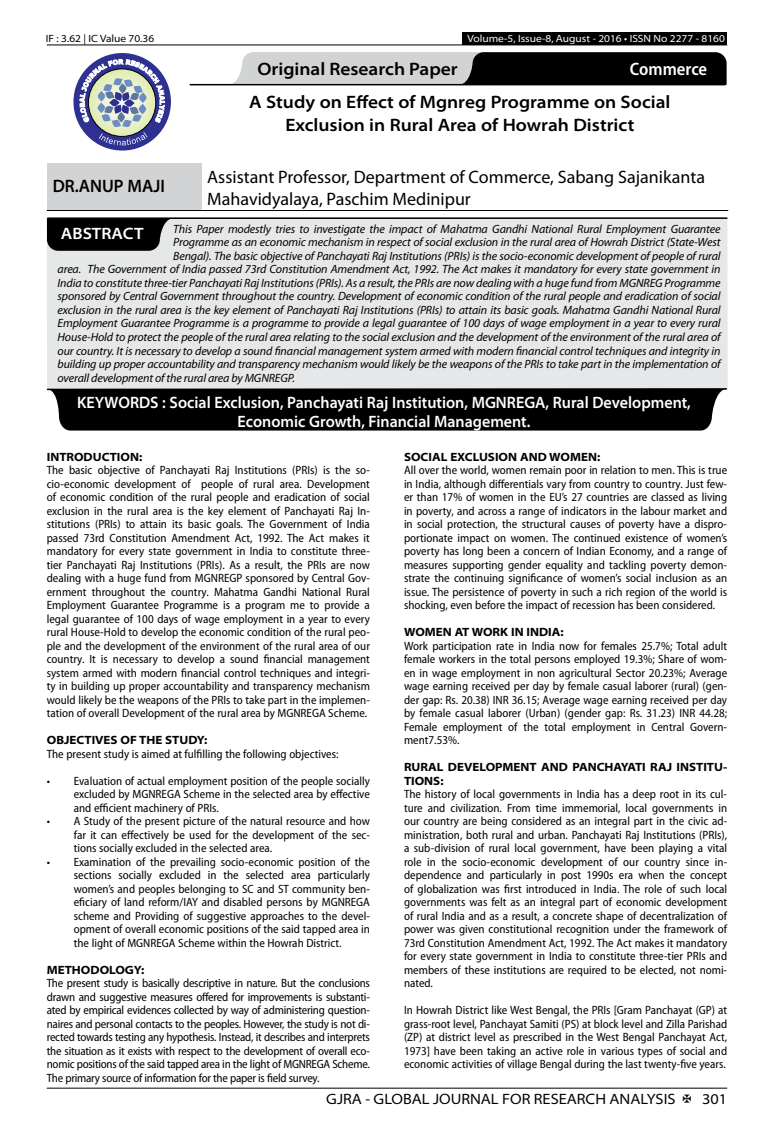
<style>
.page{position:relative;width:774px;height:1136px;background:#fff}
.page>*{position:absolute;margin:0;border:0;box-sizing:border-box;transform-origin:0 0}
.t1{font:600 semi-expanded 18px/23.4px "Myriad Pro";color:#000;text-align:center}
.t2{font:18px/21.6px "Myriad Pro";color:#000}
.t3{font:600 semi-expanded 18px "Myriad Pro";color:#000;scale:.9 1}
.t4{font:600 semi-condensed 18px "Myriad Pro";color:#fff}
.t5{font:600 semi-expanded 16.5px/18.5px "Myriad Pro";color:#fff;text-align:center;scale:.9 1}
.t6{font:600 semi-expanded 16.5px "Myriad Pro";color:#fff}
.t7{font:semi-expanded 15px "Myriad Pro";color:#000}
.t8{font:semi-condensed 12px/13.5px "Myriad Pro";color:#000;text-align:justify}
.t9{font:italic 12px "Myriad Pro";letter-spacing:-.01em;color:#000}
.t10{font:700 semi-expanded 12px/13.5px "Myriad Pro";color:#000}
.t11{font:semi-expanded 10.5px "Myriad Pro";color:#fff}
.t12{font:semi-expanded 10.5px "Myriad Pro";color:#000}
</style>
<div class="page">
<hr style="left:47px;top:1087px;width:680px;height:1px;background:#000">
<div style="left:462px;top:32px;width:265px;height:13px;background:#000"></div>
<hr style="left:47px;top:45px;width:680px;height:1px;background:#000">
<svg style="left:229px;top:52px;width:498px;height:33px;background:#686969"></svg>
<div style="left:73px;top:53px;width:98px;height:97px;background:#2e3092;border-radius:50%"></div>
<svg style="left:80px;top:59px;width:85px;height:86px"></svg>
<div style="left:47px;top:163px;width:154px;height:47px;background:#d1d3d4"></div>
<hr style="left:47px;top:210px;width:154px;height:1px;background:#000">
<hr style="left:201px;top:210px;width:527px;height:1px;background:#000">
<div style="left:47px;top:217px;width:681px;height:171px;background:#e6e7e8"></div>
<hr style="left:48px;top:217px;width:679px;height:2px;background:#000">
<svg style="left:47px;top:218px;width:123px;height:33px;background:#131313"></svg>
<div style="left:46px;top:388px;width:682px;height:42px;background:#000"></div>
<hr style="left:190px;top:84px;width:535px;height:1px;background:#000">
<p class="t12" style="left:46px;top:32px;width:110px">IF : 3.62 | IC Value 70.36</p>
<p class="t11" style="left:467px;top:32px;width:259px">Volume-5, Issue-8, August - 2016 • ISSN No 2277 - 8160</p>
<h1 class="t1" style="left:257px;top:58px;width:202px">Original Research Paper</h1>
<h1 class="t4" style="left:630px;top:59px;width:79px">Commerce</h1>
<h1 class="t1" style="left:249px;top:91px;width:423px">A Study on Effect of Mgnreg Programme on Social<br>Exclusion in Rural Area of Howrah District</h1>
<h1 class="t3" style="left:53px;top:176px;width:126px">DR.ANUP MAJI</h1>
<h1 class="t2" style="left:207px;top:166px;width:499px">Assistant Professor, Department of Commerce, Sabang Sajanikanta<br>Mahavidyalaya, Paschim Medinipur</h1>
<p class="t9" style="left:173px;top:222px;width:549px">This Paper modestly tries to investigate the impact of Mahatma Gandhi National Rural Employment Guarantee</p>
<p class="t9" style="left:173px;top:236px;width:549px">Programme as an economic mechanism in respect of social exclusion in the rural area of Howrah District (State-West</p>
<p class="t9" style="left:173px;top:249px;width:549px">Bengal). The basic objective of Panchayati Raj Institutions (PRIs) is the socio-economic development of people of rural</p>
<p class="t9" style="left:58px;top:263px;width:664px">area. The Government of India passed 73rd Constitution Amendment Act, 1992. The Act makes it mandatory for every state government in</p>
<p class="t9" style="left:58px;top:276px;width:664px">India to constitute three-tier Panchayati Raj Institutions (PRIs). As a result, the PRIs are now dealing with a huge fund from MGNREG Programme</p>
<p class="t9" style="left:58px;top:290px;width:664px">sponsored by Central Government throughout the country. Development of economic condition of the rural people and eradication of social</p>
<p class="t9" style="left:58px;top:303px;width:664px">exclusion in the rural area is the key element of Panchayati Raj Institutions (PRIs) to attain its basic goals. Mahatma Gandhi National Rural</p>
<p class="t9" style="left:58px;top:317px;width:664px">Employment Guarantee Programme is a programme to provide a legal guarantee of 100 days of wage employment in a year to every rural</p>
<p class="t9" style="left:58px;top:330px;width:664px">House-Hold to protect the people of the rural area relating to the social exclusion and the development of the environment of the rural area of</p>
<p class="t9" style="left:58px;top:344px;width:664px">our country. It is necessary to develop a sound financial management system armed with modern financial control techniques and integrity in</p>
<p class="t9" style="left:58px;top:357px;width:664px">building up proper accountability and transparency mechanism would likely be the weapons of the PRIs to take part in the implementation of</p>
<p class="t9" style="left:58px;top:371px;width:239px">overall development of the rural area by MGNREGP.</p>
<h2 class="t6" style="left:61px;top:224px;width:84px">ABSTRACT</h2>
<h2 class="t5" style="left:77px;top:394px;width:683px">KEYWORDS : Social Exclusion, Panchayati Raj Institution, MGNREGA, Rural Development,<br>Economic Growth, Financial Management.</h2>
<p class="t10" style="left:47px;top:450px;width:97px">INTRODUCTION:</p>
<p class="t8" style="left:47px;top:463px;width:325px">The basic objective of Panchayati Raj Institutions (PRIs) is the so&shy;cio-economic development of people of rural area. Development of economic condition of the rural people and eradication of social exclusion in the rural area is the key element of Panchayati Raj In&shy;stitutions (PRIs) to attain its basic goals. The Government of India passed 73rd Constitution Amendment Act, 1992. The Act makes it mandatory for every state government in India to constitute three&shy;tier Panchayati Raj Institutions (PRIs). As a result, the PRIs are now dealing with a huge fund from MGNREGP sponsored by Central Gov&shy;ernment throughout the country. Mahatma Gandhi National Rural Employment Guarantee Programme is a program me to provide a legal guarantee of 100 days of wage employment in a year to every rural House-Hold to develop the economic condition of the rural peo&shy;ple and the development of the environment of the rural area of our country. It is necessary to develop a sound financial management system armed with modern financial control techniques and integri&shy;ty in building up proper accountability and transparency mechanism would likely be the weapons of the PRIs to take part in the implemen&shy;tation of overall Development of the rural area by MGNREGA Scheme.</p>
<p class="t10" style="left:47px;top:733px;width:162px">OBJECTIVES OF THE STUDY:</p>
<p class="t8" style="left:47px;top:747px;width:293px">The present study is aimed at fulfilling the following objectives:</p>
<p class="t8" style="left:74px;top:774px;width:298px;text-indent:-27px">• Evaluation of actual employment position of the people socially excluded by MGNREGA Scheme in the selected area by effective and efficient machinery of PRIs.</p>
<p class="t8" style="left:74px;top:814px;width:298px;text-indent:-27px">• A Study of the present picture of the natural resource and how far it can effectively be used for the development of the sec&shy;tions socially excluded in the selected area.</p>
<p class="t8" style="left:74px;top:855px;width:298px;text-indent:-27px">• Examination of the prevailing socio-economic position of the sections socially excluded in the selected area particularly women’s and peoples belonging to SC and ST community ben&shy;eficiary of land reform/IAY and disabled persons by MGNREGA scheme and Providing of suggestive approaches to the devel&shy;opment of overall economic positions of the said tapped area in the light of MGNREGA Scheme within the Howrah District.</p>
<p class="t10" style="left:47px;top:963px;width:99px">METHODOLOGY:</p>
<p class="t8" style="left:47px;top:976px;width:325px">The present study is basically descriptive in nature. But the conclusions drawn and suggestive measures offered for improvements is substanti&shy;ated by empirical evidences collected by way of administering question&shy;naires and personal contacts to the peoples. However, the study is not di&shy;rected towards testing any hypothesis. Instead, it describes and interprets the situation as it exists with respect to the development of overall eco&shy;nomic positions of the said tapped area in the light of MGNREGA Scheme.<br>The primary source of information for the paper is field survey.</p>
<p class="t10" style="left:404px;top:450px;width:198px">SOCIAL EXCLUSION AND WOMEN:</p>
<p class="t8" style="left:404px;top:463px;width:325px">All over the world, women remain poor in relation to men. This is true in India, although differentials vary from country to country. Just few&shy;er than 17% of women in the EU’s 27 countries are classed as living in poverty, and across a range of indicators in the labour market and in social protection, the structural causes of poverty have a dispro&shy;portionate impact on women. The continued existence of women’s poverty has long been a concern of Indian Economy, and a range of measures supporting gender equality and tackling poverty demon&shy;strate the continuing significance of women’s social inclusion as an issue. The persistence of poverty in such a rich region of the world is shocking, even before the impact of recession has been considered.</p>
<p class="t10" style="left:404px;top:625px;width:161px">WOMEN AT WORK IN INDIA:</p>
<p class="t8" style="left:404px;top:639px;width:325px">Work participation rate in India now for females 25.7%; Total adult female workers in the total persons employed 19.3%; Share of wom&shy;en in wage employment in non agricultural Sector 20.23%; Average wage earning received per day by female casual laborer (rural) (gen&shy;der gap: Rs. 20.38) INR 36.15; Average wage earning received per day by female casual laborer (Urban) (gender gap: Rs. 31.23) INR 44.28; Female employment of the total employment in Central Govern&shy;ment7.53%.</p>
<p class="t10" style="left:404px;top:760px;width:325px">RURAL DEVELOPMENT AND PANCHAYATI RAJ INSTITU-<br>TIONS:</p>
<p class="t8" style="left:404px;top:787px;width:325px">The history of local governments in India has a deep root in its cul&shy;ture and civilization. From time immemorial, local governments in our country are being considered as an integral part in the civic ad&shy;ministration, both rural and urban. Panchayati Raj Institutions (PRIs), a sub-division of rural local government, have been playing a vital role in the socio-economic development of our country since in&shy;dependence and particularly in post 1990s era when the concept of globalization was first introduced in India. The role of such local governments was felt as an integral part of economic development of rural India and as a result, a concrete shape of decentralization of power was given constitutional recognition under the framework of 73rd Constitution Amendment Act, 1992. The Act makes it mandatory for every state government in India to constitute three-tier PRIs and members of these institutions are required to be elected, not nomi&shy;nated.</p>
<p class="t8" style="left:404px;top:1003px;width:325px">In Howrah District like West Bengal, the PRIs [Gram Panchayat (GP) at grass-root level, Panchayat Samiti (PS) at block level and Zilla Parishad (ZP) at district level as prescribed in the West Bengal Panchayat Act, 1973] have been taking an active role in various types of social and economic activities of village Bengal during the last twenty-five years.</p>
<p class="t7" style="left:326px;top:1090px;width:351px">GJRA - GLOBAL JOURNAL FOR RESEARCH ANALYSIS</p>
<p class="t7" style="left:702px;top:1090px;width:27px">301</p>
</div>
